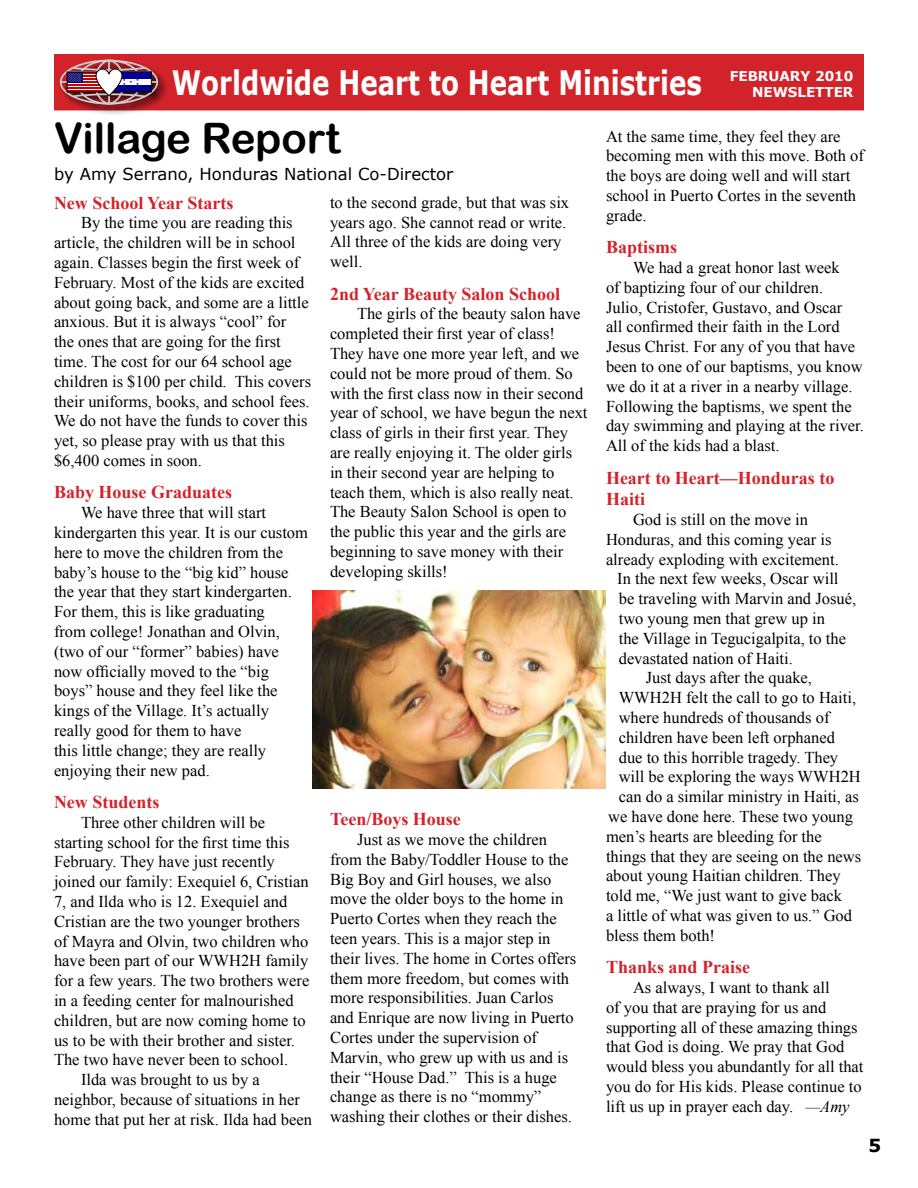
<style>
.page{position:relative;width:918px;height:1188px;background:#fff}
.page>*{position:absolute;margin:0;border:0;box-sizing:border-box;transform-origin:0 0}
.t1{font:42px "Arial Rounded MT Bold";color:#000}
.t2{font:700 33.6px "Verdana";color:#fff;scale:.78 1}
.t3{font:700 18px/21.6px "Times New Roman";color:#d2232a}
.t4{font:16.5px/19.8px "Times New Roman";color:#000}
.t5{font:16.5px "Verdana";color:#000}
.t6{font:700 13.5px/16.2px "Verdana";color:#fff;text-align:right}
.s1{font-style:italic}
</style>
<div class="page">
<div style="left:55px;top:55px;width:808px;height:55px;background:#d2232a"></div>
<div style="left:54px;top:54px;width:810px;height:56px;border:2px solid #d2232a"></div>
<div style="left:58px;top:58px;width:113px;height:59px;background:#000;opacity:.75"></div>
<div style="left:60px;top:60px;width:98px;height:45px;border:2px solid #ccc;border-radius:50%"></div>
<hr style="left:108px;top:60px;width:2px;height:44px;background:#ccc">
<hr style="left:61px;top:81px;width:97px;height:2px;background:#ccc">
<div style="left:67px;top:72px;width:38px;height:20px;border:1px solid #000"></div>
<div style="left:111px;top:72px;width:40px;height:20px;background:#fff"></div>
<div style="left:111px;top:72px;width:40px;height:6px;background:#009"></div>
<div style="left:111px;top:85px;width:40px;height:7px;background:#009"></div>
<img style="left:312px;top:591px;width:294px;height:198px">
<svg style="left:68px;top:65px;width:79px;height:34px"></svg>
<h2 class="t2" style="left:172px;top:61px;width:681px">Worldwide Heart to Heart Ministries</h2>
<p class="t6" style="left:730px;top:67px;width:125px">FEBRUARY 2010<br>NEWSLETTER</p>
<h1 class="t1" style="left:54px;top:114px;width:288px">Village Report</h1>
<p class="t5" style="left:54px;top:163px;width:401px">by Amy Serrano, Honduras National Co-Director</p>
<p class="t3" style="left:54px;top:191px;width:181px">New School Year Starts</p>
<p class="t4" style="left:54px;top:213px;width:259px;text-indent:27px">By the time you are reading this article, the children will be in school again. Classes begin the first week of February. Most of the kids are excited about going back, and some are a little anxious. But it is always “cool” for<br>the ones that are going for the first time. The cost for our 64 school age children is $100 per child. This covers their uniforms, books, and school fees.<br>We do not have the funds to cover this yet, so please pray with us that this $6,400 comes in soon.</p>
<p class="t3" style="left:54px;top:481px;width:180px">Baby House Graduates</p>
<p class="t4" style="left:54px;top:502px;width:256px;text-indent:27px">We have three that will start kindergarten this year. It is our custom here to move the children from the baby’s house to the “big kid” house the year that they start kindergarten.<br>For them, this is like graduating<br>from college! Jonathan and Olvin, (two of our “former” babies) have now officially moved to the “big boys” house and they feel like the kings of the Village. It’s actually really good for them to have<br>this little change; they are really enjoying their new pad.</p>
<p class="t3" style="left:54px;top:791px;width:107px">New Students</p>
<p class="t4" style="left:81px;top:812px;width:186px">Three other children will be</p>
<p class="t4" style="left:54px;top:832px;width:237px">starting school for the first time this</p>
<p class="t4" style="left:54px;top:852px;width:222px">February. They have just recently</p>
<p class="t4" style="left:54px;top:871px;width:256px">joined our family: Exequiel 6, Cristian</p>
<p class="t4" style="left:54px;top:891px;width:235px">7, and Ilda who is 12. Exequiel and</p>
<p class="t4" style="left:54px;top:911px;width:248px">Cristian are the two younger brothers</p>
<p class="t4" style="left:54px;top:931px;width:256px">of Mayra and Olvin, two children who</p>
<p class="t4" style="left:54px;top:951px;width:256px">have been part of our WWH2H family</p>
<p class="t4" style="left:54px;top:970px;width:257px">for a few years. The two brothers were</p>
<p class="t4" style="left:54px;top:990px;width:241px">in a feeding center for malnourished</p>
<p class="t4" style="left:54px;top:1010px;width:253px">children, but are now coming home to</p>
<p class="t4" style="left:54px;top:1030px;width:243px">us to be with their brother and sister.</p>
<p class="t4" style="left:54px;top:1050px;width:236px">The two have never been to school.</p>
<p class="t4" style="left:81px;top:1069px;width:180px">Ilda was brought to us by a</p>
<p class="t4" style="left:54px;top:1089px;width:247px">neighbor, because of situations in her</p>
<p class="t4" style="left:54px;top:1109px;width:259px">home that put her at risk. Ilda had been</p>
<p class="t4" style="left:330px;top:192px;width:241px">to the second grade, but that was six years ago. She cannot read or write.<br>All three of the kids are doing very well.</p>
<p class="t3" style="left:330px;top:282px;width:232px">2nd Year Beauty Salon School</p>
<p class="t4" style="left:330px;top:304px;width:259px;text-indent:27px">The girls of the beauty salon have completed their first year of class!<br>They have one more year left, and we could not be more proud of them. So with the first class now in their second year of school, we have begun the next class of girls in their first year. They are really enjoying it. The older girls in their second year are helping to teach them, which is also really neat.<br>The Beauty Salon School is open to the public this year and the girls are beginning to save money with their developing skills!</p>
<p class="t3" style="left:330px;top:808px;width:132px">Teen/Boys House</p>
<p class="t4" style="left:330px;top:829px;width:248px;text-indent:27px">Just as we move the children from the Baby/Toddler House to the Big Boy and Girl houses, we also move the older boys to the home in Puerto Cortes when they reach the teen years. This is a major step in their lives. The home in Cortes offers them more freedom, but comes with more responsibilities. Juan Carlos and Enrique are now living in Puerto Cortes under the supervision of Marvin, who grew up with us and is their “House Dad.” This is a huge change as there is no “mommy” washing their clothes or their dishes.</p>
<p class="t4" style="left:606px;top:126px;width:260px">At the same time, they feel they are becoming men with this move. Both of the boys are doing well and will start school in Puerto Cortes in the seventh grade.</p>
<p class="t3" style="left:606px;top:236px;width:73px">Baptisms</p>
<p class="t4" style="left:606px;top:257px;width:259px;text-indent:27px">We had a great honor last week<br>of baptizing four of our children.<br>Julio, Cristofer, Gustavo, and Oscar<br>all confirmed their faith in the Lord Jesus Christ. For any of you that have been to one of our baptisms, you know we do it at a river in a nearby village.<br>Following the baptisms, we spent the day swimming and playing at the river.<br>All of the kids had a blast.</p>
<p class="t3" style="left:606px;top:466px;width:230px">Heart to Heart—Honduras to<br>Haiti</p>
<p class="t4" style="left:633px;top:509px;width:177px">God is still on the move in</p>
<p class="t4" style="left:606px;top:529px;width:227px">Honduras, and this coming year is</p>
<p class="t4" style="left:606px;top:549px;width:234px">already exploding with excitement.</p>
<p class="t4" style="left:617px;top:569px;width:223px">In the next few weeks, Oscar will</p>
<p class="t4" style="left:619px;top:588px;width:239px">be traveling with Marvin and Josué,</p>
<p class="t4" style="left:619px;top:608px;width:208px">two young men that grew up in</p>
<p class="t4" style="left:619px;top:628px;width:229px">the Village in Tegucigalpita, to the</p>
<p class="t4" style="left:619px;top:648px;width:176px">devastated nation of Haiti.</p>
<p class="t4" style="left:646px;top:668px;width:168px">Just days after the quake,</p>
<p class="t4" style="left:619px;top:687px;width:239px">WWH2H felt the call to go to Haiti,</p>
<p class="t4" style="left:619px;top:707px;width:212px">where hundreds of thousands of</p>
<p class="t4" style="left:619px;top:727px;width:218px">children have been left orphaned</p>
<p class="t4" style="left:619px;top:747px;width:221px">due to this horrible tragedy. They</p>
<p class="t4" style="left:619px;top:767px;width:244px">will be exploring the ways WWH2H</p>
<p class="t4" style="left:619px;top:786px;width:242px">can do a similar ministry in Haiti, as</p>
<p class="t4" style="left:608px;top:806px;width:246px">we have done here. These two young</p>
<p class="t4" style="left:606px;top:826px;width:217px">men’s hearts are bleeding for the</p>
<p class="t4" style="left:606px;top:846px;width:257px">things that they are seeing on the news</p>
<p class="t4" style="left:606px;top:866px;width:236px">about young Haitian children. They</p>
<p class="t4" style="left:606px;top:885px;width:238px">told me, “We just want to give back</p>
<p class="t4" style="left:606px;top:905px;width:248px">a little of what was given to us.” God</p>
<p class="t4" style="left:606px;top:925px;width:111px">bless them both!</p>
<p class="t3" style="left:606px;top:956px;width:146px">Thanks and Praise</p>
<p class="t4" style="left:606px;top:977px;width:259px;text-indent:27px">As always, I want to thank all<br>of you that are praying for us and supporting all of these amazing things that God is doing. We pray that God would bless you abundantly for all that you do for His kids. Please continue to lift us up in prayer each day. <span class="s1">—Amy</span></p>
</div>
